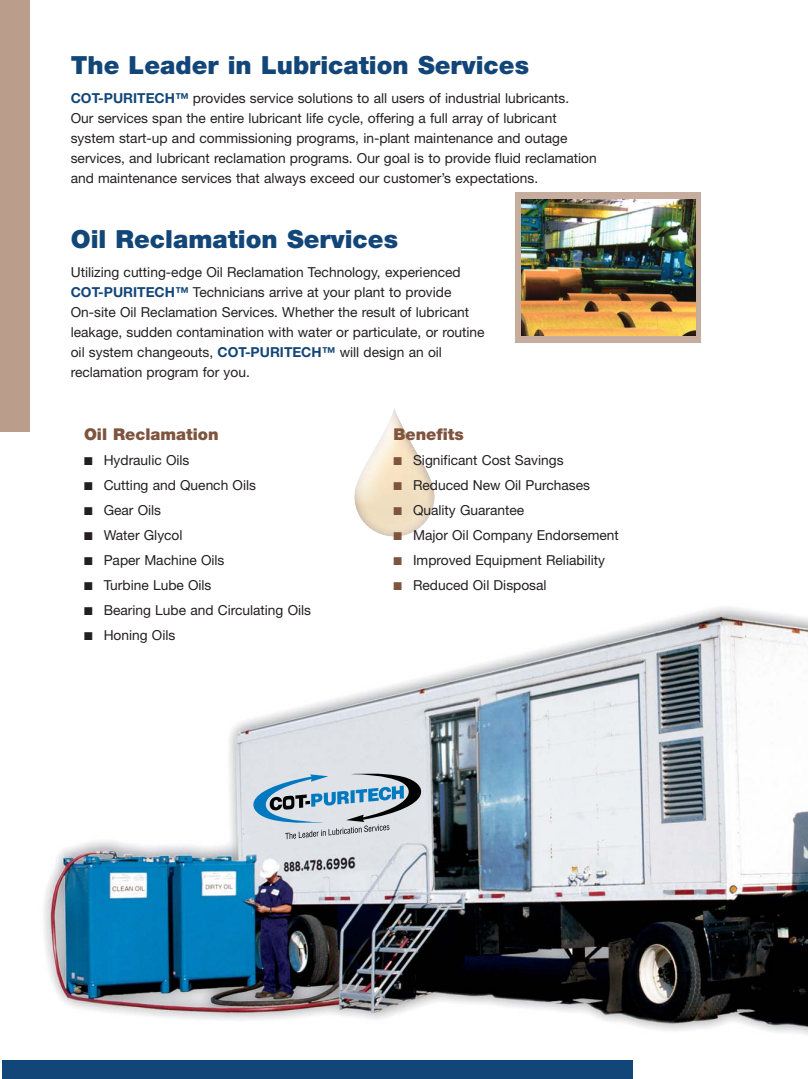
<style>
.page{position:relative;width:808px;height:1079px;background:#fff}
.page>*{position:absolute;margin:0;border:0;box-sizing:border-box;transform-origin:0 0}
.t1{font:900 25px "Helvetica Neue";color:#134678}
.t2{font:900 16.25px "Helvetica Neue";color:#7e543e}
.t3{font:13.75px/20px "Helvetica Neue";color:#231f20}
.s1{font-weight:700;color:#134678}
.s2{color:#7e543e}
</style>
<div class="page">
<img style="left:43px;top:607px;width:764px;height:471px">
<div style="left:2px;top:1059px;width:630px;height:19px;background:#134678"></div>
<div style="left:0;top:0;width:30px;height:432px;background:#bb9d8c"></div>
<div style="left:515px;top:192px;width:185px;height:151px;background:#c7ad9e"></div>
<img style="left:521px;top:199px;width:173px;height:136px">
<svg style="left:253px;top:773px;width:184px;height:66px;background:#a9bac7"></svg>
<h1 class="t1" style="left:71px;top:56px;width:459px">The Leader in Lubrication Services</h1>
<p class="t3" style="left:71px;top:89px;width:527px"><span class="s1">COT-PURITECH™</span> provides service solutions to all users of industrial lubricants.<br>Our services span the entire lubricant life cycle, offering a full array of lubricant system start-up and commissioning programs, in-plant maintenance and outage services, and lubricant reclamation programs. Our goal is to provide fluid reclamation and maintenance services that always exceed our customer’s expectations.</p>
<h1 class="t1" style="left:71px;top:230px;width:328px">Oil Reclamation Services</h1>
<p class="t3" style="left:71px;top:263px;width:415px">Utilizing cutting-edge Oil Reclamation Technology, experienced <span class="s1">COT-PURITECH™</span> Technicians arrive at your plant to provide On-site Oil Reclamation Services. Whether the result of lubricant leakage, sudden contamination with water or particulate, or routine oil system changeouts, <span class="s1">COT-PURITECH™</span> will design an oil reclamation program for you.</p>
<p class="t2" style="left:84px;top:428px;width:136px">Oil Reclamation</p>
<p class="t3" style="left:84px;top:451px;width:107px">■ Hydraulic Oils</p>
<p class="t3" style="left:84px;top:476px;width:173px">■ Cutting and Quench Oils</p>
<p class="t3" style="left:84px;top:501px;width:79px">■ Gear Oils</p>
<p class="t3" style="left:84px;top:526px;width:100px">■ Water Glycol</p>
<p class="t3" style="left:84px;top:551px;width:142px">■ Paper Machine Oils</p>
<p class="t3" style="left:84px;top:576px;width:129px">■ Turbine Lube Oils</p>
<p class="t3" style="left:84px;top:601px;width:228px">■ Bearing Lube and Circulating Oils</p>
<p class="t3" style="left:84px;top:626px;width:93px">■ Honing Oils</p>
<p class="t2" style="left:393px;top:428px;width:72px">Benefits</p>
<p class="t3" style="left:393px;top:451px;width:172px"><span class="s2">■</span> Significant Cost Savings</p>
<p class="t3" style="left:393px;top:476px;width:198px"><span class="s2">■</span> Reduced New Oil Purchases</p>
<p class="t3" style="left:393px;top:501px;width:132px"><span class="s2">■</span> Quality Guarantee</p>
<p class="t3" style="left:393px;top:526px;width:227px"><span class="s2">■</span> Major Oil Company Endorsement</p>
<p class="t3" style="left:393px;top:551px;width:213px"><span class="s2">■</span> Improved Equipment Reliability</p>
<p class="t3" style="left:393px;top:576px;width:155px"><span class="s2">■</span> Reduced Oil Disposal</p>
</div>
